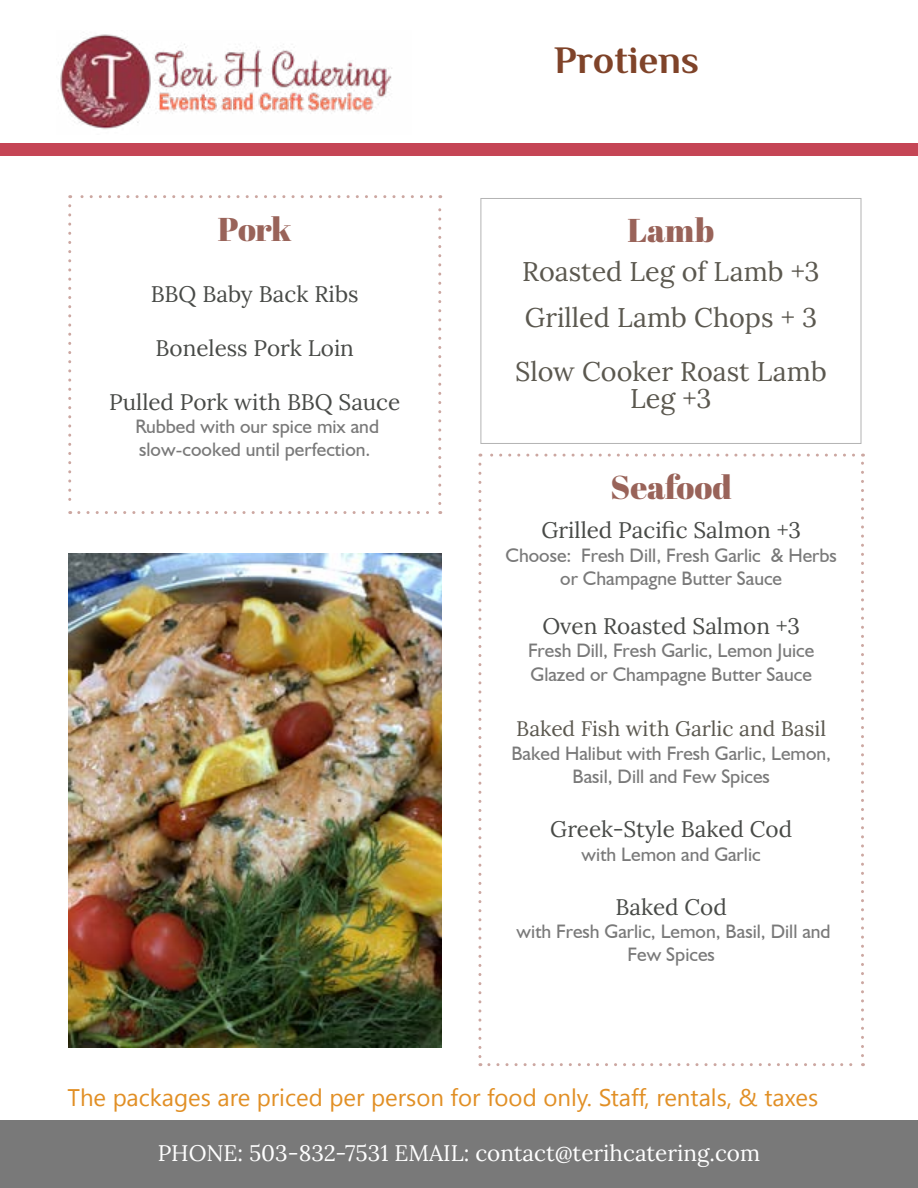
<style>
.page{position:relative;width:918px;height:1188px;background:#fff}
.page>*{position:absolute;margin:0;border:0;box-sizing:border-box;transform-origin:0 0}
.t1{font:700 39px "Philosopher";color:#7f4329}
.t2{font:33px "Abril Fatface";letter-spacing:-.005em;color:#996359}
.t3{font:27px/46.8px "Lora";color:#5b584f}
.t4{font:24px "Segoe UI Symbol";color:#e18f25}
.t5{font:22.5px "Lora";color:#484a47}
.t6{font:22.5px "Lora";color:#fff}
.t7{font:21px "Lora";color:#5b584f}
.t8{font:19.5px/23.4px "Humanist 521 BT";color:#797979;text-align:center}
</style>
<div class="page">
<svg style="left:68px;top:206px;width:3px;height:308px"></svg>
<svg style="left:79px;top:511px;width:362px;height:3px"></svg>
<svg style="left:438px;top:195px;width:3px;height:309px"></svg>
<svg style="left:70px;top:195px;width:361px;height:3px"></svg>
<svg style="left:478px;top:464px;width:3px;height:602px"></svg>
<svg style="left:489px;top:1063px;width:374px;height:3px"></svg>
<svg style="left:861px;top:454px;width:3px;height:602px"></svg>
<svg style="left:480px;top:454px;width:374px;height:3px"></svg>
<div style="left:481px;top:198px;width:380px;height:246px;border:1px solid #b3b3b3"></div>
<div style="left:0;top:144px;width:918px;height:12px;background:#c54555"></div>
<img style="left:68px;top:554px;width:373px;height:493px">
<img style="left:58px;top:34px;width:334px;height:95px">
<div style="left:0;top:1120px;width:918px;height:68px;background:#797979"></div>
<h2 class="t2" style="left:218px;top:206px;width:75px">Pork</h2>
<p class="t5" style="left:151px;top:276px;width:209px">BBQ Baby Back Ribs</p>
<p class="t5" style="left:156px;top:330px;width:200px">Boneless Pork Loin</p>
<p class="t5" style="left:109px;top:384px;width:293px">Pulled Pork with BBQ Sauce</p>
<p class="t8" style="left:135px;top:414px;width:245px;text-align:left">Rubbed with our spice mix and slow-cooked until perfection.</p>
<h1 class="t1" style="left:554px;top:34px;width:147px">Protiens</h1>
<h2 class="t2" style="left:628px;top:207px;width:88px">Lamb</h2>
<h3 class="t3" style="left:522px;top:246px;width:299px">Roasted Leg of Lamb +3<br>Grilled Lamb Chops + 3</h3>
<h3 class="t3" style="left:515px;top:357px;width:313px;line-height:27px;text-align:center">Slow Cooker Roast Lamb<br>Leg +3</h3>
<h2 class="t2" style="left:611px;top:464px;width:123px">Seafood</h2>
<p class="t5" style="left:541px;top:513px;width:261px">Grilled Pacific Salmon +3</p>
<p class="t8" style="left:506px;top:543px;width:333px">Choose: Fresh Dill, Fresh Garlic &amp; Herbs or Champagne Butter Sauce</p>
<p class="t5" style="left:542px;top:609px;width:259px">Oven Roasted Salmon +3</p>
<p class="t8" style="left:528px;top:638px;width:288px;text-align:left">Fresh Dill, Fresh Garlic, Lemon Juice<br>Glazed or Champagne Butter Sauce</p>
<p class="t7" style="left:516px;top:713px;width:311px">Baked Fish with Garlic and Basil</p>
<p class="t8" style="left:511px;top:741px;width:321px">Baked Halibut with Fresh Garlic, Lemon,<br>Basil, Dill and Few Spices</p>
<p class="t5" style="left:550px;top:812px;width:243px">Greek-Style Baked Cod</p>
<p class="t8" style="left:582px;top:842px;width:181px">with Lemon and Garlic</p>
<p class="t5" style="left:616px;top:889px;width:113px">Baked Cod</p>
<p class="t8" style="left:517px;top:919px;width:316px">with Fresh Garlic, Lemon, Basil, Dill and<br>Few Spices</p>
<p class="t4" style="left:406px;top:1083px;width:172px">▲□■ □ □□ □■●</p>
<p class="t4" style="left:677px;top:1083px;width:51px">■▼ ●▲</p>
<p class="t6" style="left:158px;top:1136px;width:604px">PHONE: 503-832-7531 EMAIL: contact@terihcatering.com</p>
</div>
